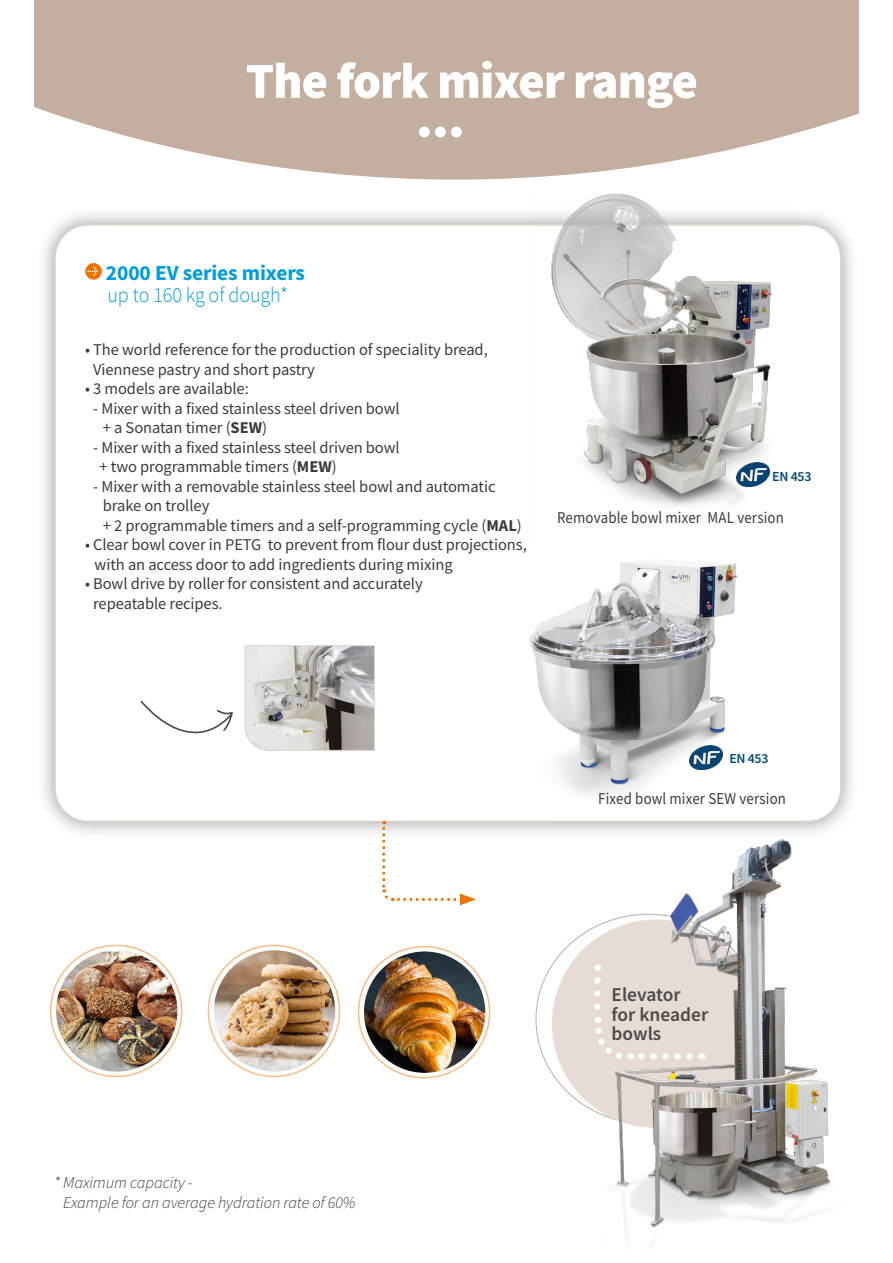
<style>
.page{position:relative;width:893px;height:1263px;background:#fff}
.page>*{position:absolute;margin:0;border:0;box-sizing:border-box;transform-origin:0 0}
.t1{font:900 50.55px "Source Sans Pro";letter-spacing:-.02em;color:#fff}
.t2{font:700 21.45px "Source Sans Pro";letter-spacing:-.005em;color:#009cdd}
.t3{font:300 21.45px "Source Sans Pro";letter-spacing:-.005em;color:#009cdd;scale:.94 1}
.t4{font:600 19.5px/19.5px "Source Sans Pro";color:#4a4a49}
.t5{font:16.5px/19.5px "Source Sans Pro";letter-spacing:-.005em;color:#3c3c3b}
.t6{font:italic 300 16.5px/19.8px "Source Sans Pro";letter-spacing:-.005em;color:#3c3c3b}
.t7{font:16.5px "Source Sans Pro";letter-spacing:-.005em;color:#3c3c3b;scale:.9 1}
.t8{font:600 13.8px "Source Sans Pro";letter-spacing:-.02em;color:#014b78}
.s1{font-weight:700}
.s2{color:#4a4a49}
</style>
<div class="page">
<svg style="left:34px;top:0;width:824px;height:180px;background:#cbb8ab"></svg>
<div style="left:419px;top:127px;width:11px;height:10px;background:#fff;border-radius:50%"></div>
<div style="left:435px;top:127px;width:11px;height:10px;background:#fff;border-radius:50%"></div>
<div style="left:451px;top:127px;width:11px;height:10px;background:#fff;border-radius:50%"></div>
<img style="left:549px;top:840px;width:282px;height:388px">
<svg style="left:51px;top:945px;width:131px;height:131px"></svg>
<svg style="left:358px;top:947px;width:132px;height:131px"></svg>
<svg style="left:208px;top:945px;width:131px;height:131px"></svg>
<img style="left:56px;top:951px;width:121px;height:120px">
<img style="left:364px;top:951px;width:121px;height:122px;border-radius:61px">
<img style="left:214px;top:950px;width:121px;height:121px;border-radius:61px">
<div style="left:36px;top:206px;width:824px;height:634px;background:#000;opacity:.4"></div>
<div style="left:55px;top:225px;width:786px;height:596px;background:#fff;border-radius:33px"></div>
<svg style="left:85px;top:263px;width:17px;height:17px"></svg>
<svg style="left:87px;top:267px;width:11px;height:9px"></svg>
<img style="left:533px;top:193px;width:266px;height:313px">
<svg style="left:245px;top:645px;width:130px;height:105px;background:#b9b7b5"></svg>
<img style="left:529px;top:562px;width:208px;height:233px">
<svg style="left:140px;top:700px;width:93px;height:34px"></svg>
<img style="left:689px;top:745px;width:33px;height:24px">
<svg style="left:382px;top:821px;width:94px;height:84px"></svg>
<h1 class="t1" style="left:246px;top:46px;width:454px">The fork mixer range</h1>
<h2 class="t2" style="left:106px;top:258px;width:201px">2000 EV series mixers</h2>
<h2 class="t3" style="left:107px;top:282px;width:194px">up to 160 kg of dough*</h2>
<p class="t5" style="left:93px;top:340px;width:396px;text-indent:-8px">• The world reference for the production of speciality bread,<br>Viennese pastry and short pastry</p>
<p class="t5" style="left:85px;top:379px;width:165px">• 3 models are available:</p>
<p class="t5" style="left:103px;top:398px;width:298px;text-indent:-10px">- Mixer with a fixed stainless steel driven bowl + a Sonatan timer (<span class="s1">SEW</span>)</p>
<p class="t5" style="left:100px;top:437px;width:302px;text-indent:-6px">- Mixer with a fixed stainless steel driven bowl + two programmable timers (<span class="s1">MEW</span>)</p>
<p class="t5" style="left:103px;top:476px;width:420px;text-indent:-10px">- Mixer with a removable stainless steel bowl and automatic brake on trolley<br>+ 2 programmable timers and a self-programming cycle (<span class="s1">MAL</span>)</p>
<p class="t5" style="left:95px;top:535px;width:434px;text-indent:-10px">• Clear bowl cover in PETG to prevent from flour dust projections, with an access door to add ingredients during mixing</p>
<p class="t5" style="left:93px;top:574px;width:331px;text-indent:-8px">• Bowl drive by roller for consistent and accurately repeatable recipes<span class="s2">.</span></p>
<p class="t8" style="left:772px;top:467px;width:41px">EN 453</p>
<p class="t7" style="left:557px;top:506px;width:253px">Removable bowl mixer MAL version</p>
<p class="t8" style="left:729px;top:750px;width:41px">EN 453</p>
<p class="t7" style="left:598px;top:788px;width:210px">Fixed bowl mixer SEW version</p>
<p class="t6" style="left:63px;top:1172px;width:294px;text-indent:-9px">* Maximum capacity -<br>Example for an average hydration rate of 60%</p>
<p class="t4" style="left:611px;top:985px;width:98px">Elevator for kneader bowls</p>
</div>
